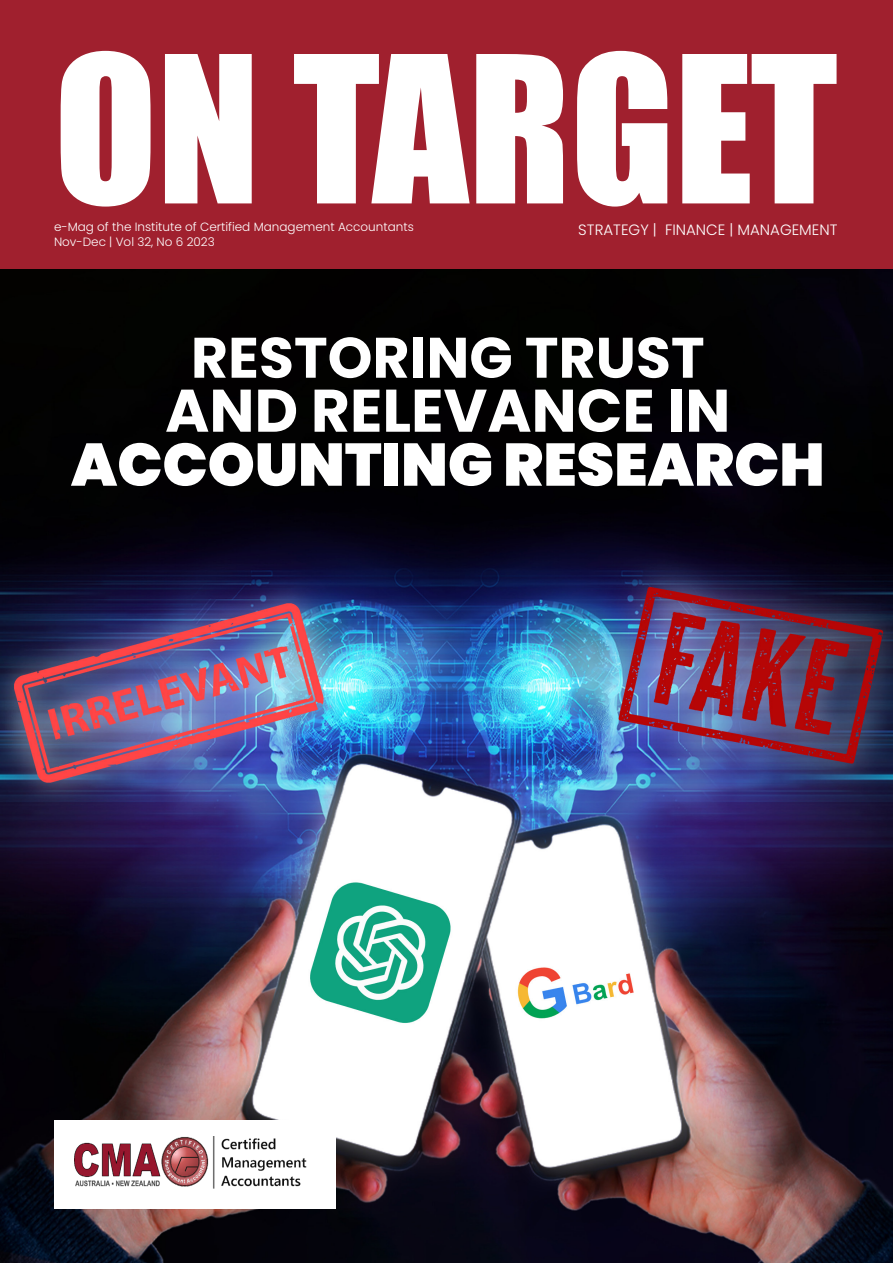
<style>
.page{position:relative;width:893px;height:1263px;background:#a0202e}
.page>*{position:absolute;margin:0;border:0;box-sizing:border-box;transform-origin:0 0}
.t1{font:189px "Impact";color:#fff}
.t2{font:900 60px "Poppins";color:#fff}
.t3{font:700 60px "Poppins";color:#fff}
.t4{font:700 57px "Poppins";color:#fff}
.t5{font:300 15px "Poppins";color:#fff}
.t6{font:300 12px "Poppins";color:#fff}
</style>
<div class="page">
<img style="left:0;top:269px;width:893px;height:994px">
<div style="left:54px;top:1120px;width:281px;height:89px;background:#fff"></div>
<img style="left:75px;top:1136px;width:232px;height:52px">
<h1 class="t1" style="left:54px;top:-17px;width:785px">ON TARGET</h1>
<p class="t6" style="left:54px;top:220px;width:361px">e-Mag of the Institute of Certified Management Accountants</p>
<p class="t5" style="left:578px;top:221px;width:261px">STRATEGY | FINANCE | MANAGEMENT</p>
<p class="t6" style="left:54px;top:235px;width:162px">Nov-Dec | Vol 32, No 6 2023</p>
<h3 class="t4" style="left:191px;top:325px;width:515px">RESTORING TRUST</h3>
<h2 class="t3" style="left:165px;top:376px;width:567px">AND RELEVANCE IN</h2>
<h2 class="t2" style="left:71px;top:430px;width:755px">ACCOUNTING RESEARCH</h2>
</div>
